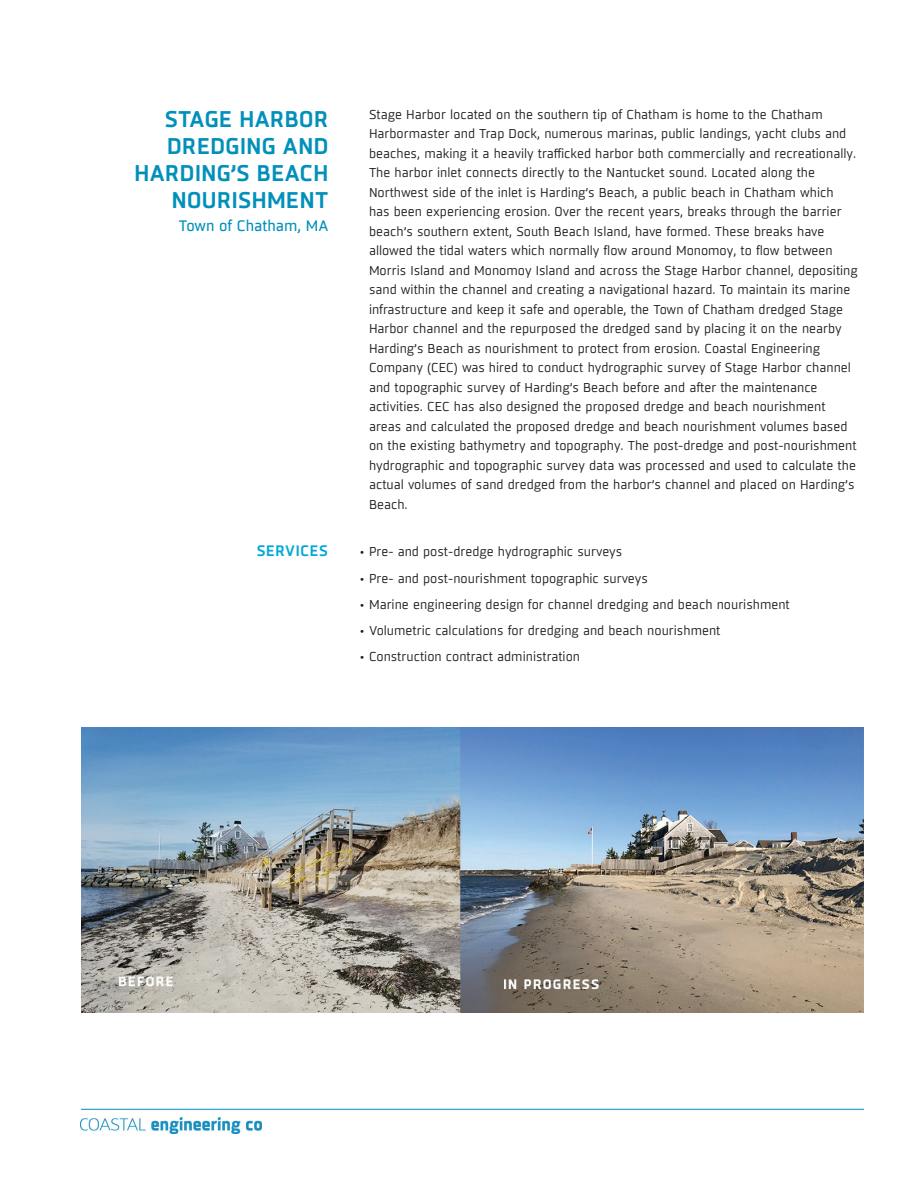
<style>
.page{position:relative;width:918px;height:1188px;background:#fff}
.page>*{position:absolute;margin:0;border:0;box-sizing:border-box;transform-origin:0 0}
.t1{font:600 22.5px/27px "Sisco";letter-spacing:.02em;color:#0090ba;text-align:right}
.t2{font:15px "Sisco";color:#0090ba}
.t3{font:600 15px "Sisco";letter-spacing:.045em;color:#00a9d8}
.t4{font:12.75px/19.5px "Sisco";color:#231f20}
</style>
<div class="page">
<hr style="left:81px;top:1109px;width:783px;height:1px;background:#0090ba">
<img style="left:81px;top:1117px;width:180px;height:17px">
<img style="left:81px;top:727px;width:783px;height:285px">
<h1 class="t1" style="left:134px;top:107px;width:195px">STAGE HARBOR<br>DREDGING AND<br>HARDING’S BEACH<br>NOURISHMENT</h1>
<p class="t2" style="left:179px;top:216px;width:151px">Town of Chatham, MA</p>
<p class="t4" style="left:369px;top:105px;width:490px">Stage Harbor located on the southern tip of Chatham is home to the Chatham Harbormaster and Trap Dock, numerous marinas, public landings, yacht clubs and beaches, making it a heavily trafficked harbor both commercially and recreationally.<br>The harbor inlet connects directly to the Nantucket sound. Located along the Northwest side of the inlet is Harding’s Beach, a public beach in Chatham which<br>has been experiencing erosion. Over the recent years, breaks through the barrier beach’s southern extent, South Beach Island, have formed. These breaks have allowed the tidal waters which normally flow around Monomoy, to flow between Morris Island and Monomoy Island and across the Stage Harbor channel, depositing sand within the channel and creating a navigational hazard. To maintain its marine infrastructure and keep it safe and operable, the Town of Chatham dredged Stage Harbor channel and the repurposed the dredged sand by placing it on the nearby Harding’s Beach as nourishment to protect from erosion. Coastal Engineering Company (CEC) was hired to conduct hydrographic survey of Stage Harbor channel and topographic survey of Harding’s Beach before and after the maintenance activities. CEC has also designed the proposed dredge and beach nourishment areas and calculated the proposed dredge and beach nourishment volumes based on the existing bathymetry and topography. The post-dredge and post-nourishment hydrographic and topographic survey data was processed and used to calculate the actual volumes of sand dredged from the harbor’s channel and placed on Harding’s Beach.</p>
<p class="t3" style="left:257px;top:541px;width:73px">SERVICES</p>
<p class="t4" style="left:360px;top:542px;width:264px">• Pre- and post-dredge hydrographic surveys</p>
<p class="t4" style="left:360px;top:569px;width:289px">• Pre- and post-nourishment topographic surveys</p>
<p class="t4" style="left:360px;top:595px;width:431px">• Marine engineering design for channel dredging and beach nourishment</p>
<p class="t4" style="left:360px;top:621px;width:362px">• Volumetric calculations for dredging and beach nourishment</p>
<p class="t4" style="left:360px;top:647px;width:222px">• Construction contract administration</p>
</div>
